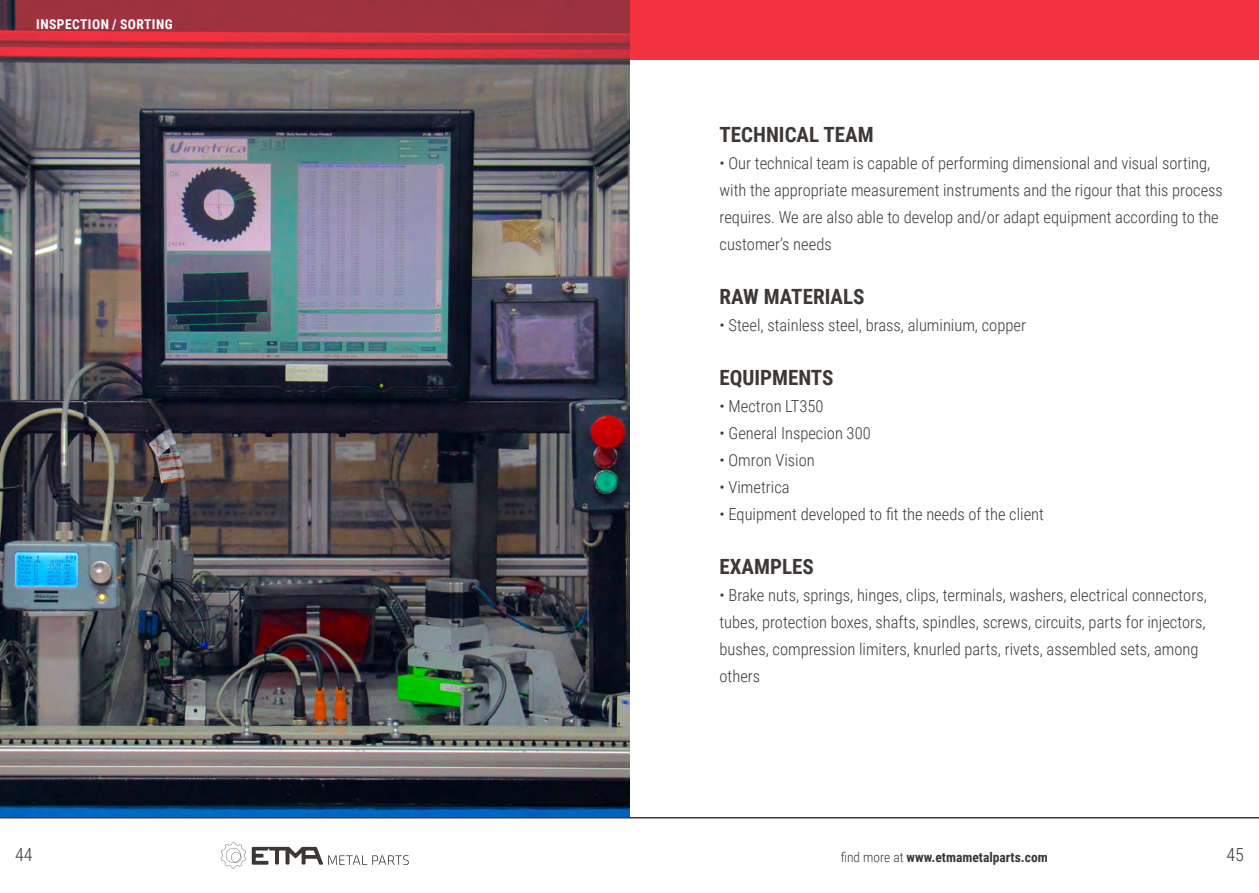
<style>
.page{position:relative;width:1259px;height:893px;background:#fff}
.page>*{position:absolute;margin:0;border:0;box-sizing:border-box;transform-origin:0 0}
.t1{font:700 21px "Roboto Condensed";color:#3c3835}
.t2{font:300 18px "Roboto Condensed";color:#3c3835}
.t3{font:300 16.5px/27px "Roboto Condensed";color:#3c3835}
.t4{font:700 13.5px "Roboto Condensed";color:#3c3835}
.t5{font:700 13.5px "Roboto Condensed";letter-spacing:.035em;color:#fff}
.s1{font-weight:300}
</style>
<div class="page">
<img style="left:0;top:60px;width:629px;height:757px">
<svg style="left:0;top:0;width:1259px;height:60px;background:#d2313e"></svg>
<hr style="left:0;top:817px;width:1259px;height:1px;background:#3c3835">
<svg style="left:221px;top:842px;width:25px;height:26px"></svg>
<svg style="left:252px;top:847px;width:157px;height:18px"></svg>
<p class="t5" style="left:36px;top:17px;width:138px">INSPECTION / SORTING</p>
<p class="t1" style="left:719px;top:123px;width:156px">TECHNICAL TEAM</p>
<p class="t3" style="left:719px;top:150px;width:505px">• Our technical team is capable of performing dimensional and visual sorting, with the appropriate measurement instruments and the rigour that this process requires. We are also able to develop and/or adapt equipment according to the customer’s needs</p>
<p class="t1" style="left:719px;top:285px;width:146px">RAW MATERIALS</p>
<p class="t3" style="left:719px;top:312px;width:308px">• Steel, stainless steel, brass, aluminium, copper</p>
<p class="t1" style="left:719px;top:366px;width:115px">EQUIPMENTS</p>
<p class="t3" style="left:719px;top:393px;width:105px">• Mectron LT350</p>
<p class="t3" style="left:719px;top:420px;width:153px">• General Inspecion 300</p>
<p class="t3" style="left:719px;top:447px;width:97px">• Omron Vision</p>
<p class="t3" style="left:719px;top:474px;width:72px">• Vimetrica</p>
<p class="t3" style="left:719px;top:501px;width:326px">• Equipment developed to fit the needs of the client</p>
<p class="t1" style="left:719px;top:555px;width:96px">EXAMPLES</p>
<p class="t3" style="left:719px;top:582px;width:489px">• Brake nuts, springs, hinges, clips, terminals, washers, electrical connectors, tubes, protection boxes, shafts, spindles, screws, circuits, parts for injectors, bushes, compression limiters, knurled parts, rivets, assembled sets, among others</p>
<p class="t2" style="left:15px;top:845px;width:19px">44</p>
<p class="t4" style="left:840px;top:850px;width:208px"><span class="s1">find more at</span> www.etmametalparts.com</p>
<p class="t2" style="left:1226px;top:845px;width:19px">45</p>
</div>
